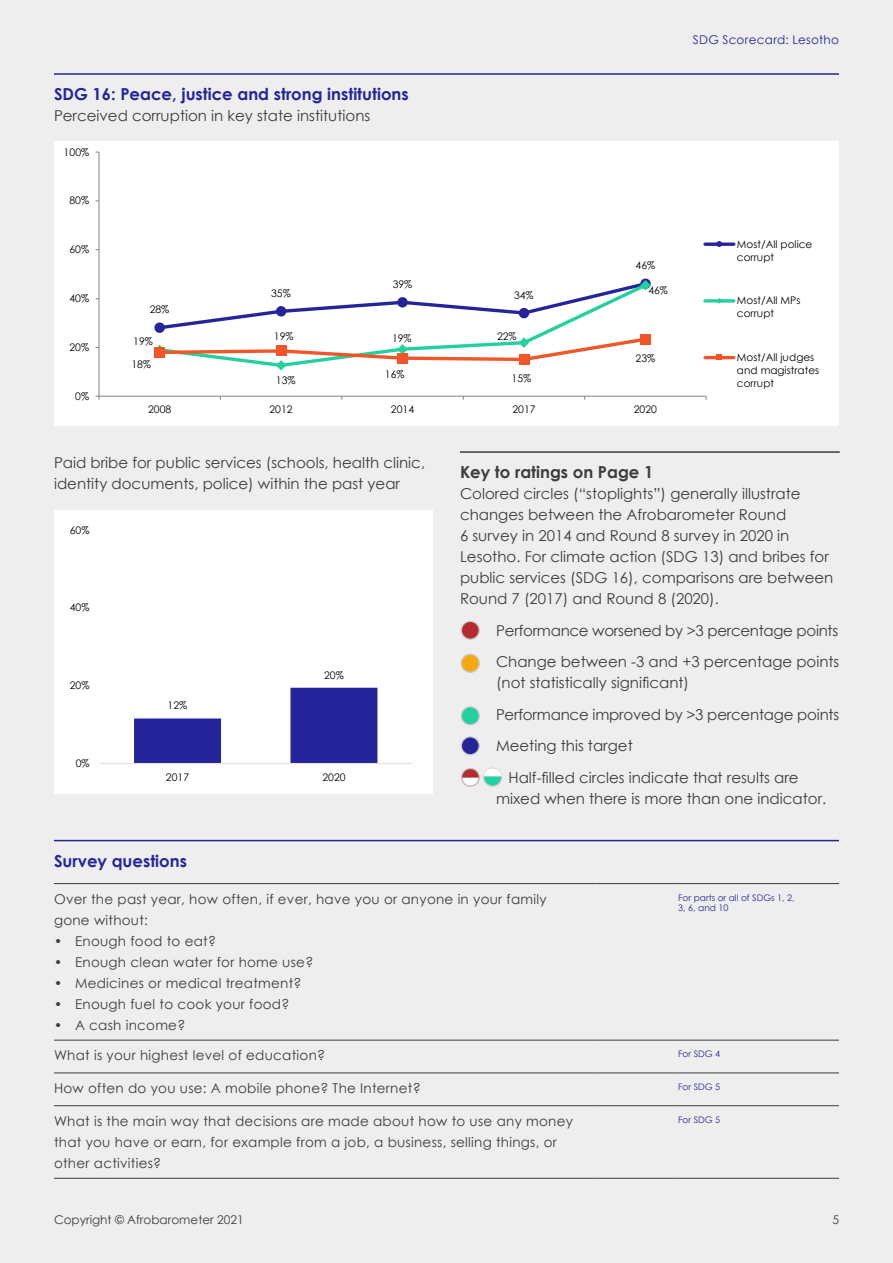
<style>
.page{position:relative;width:893px;height:1263px;background:#eee}
.page>*{position:absolute;margin:0;border:0;box-sizing:border-box;transform-origin:0 0}
.Graph_title___span{font:700 16.5px "Century Gothic";color:#25249b}
.Key_title{font:700 16.5px "Century Gothic";color:#3c3c3c}
.Key_body{font:15px/21px "Century Gothic";color:#3c3c3c}
.Key_body_indent{font:15px/21px "Century Gothic";color:#3c3c3c}
.Graph_subtitle{font:15px/21px "Century Gothic";color:#3c3c3c}
.Key_body_indent-2{font:15px "Century Gothic";letter-spacing:-.02em;color:#3c3c3c}
.Scorecard_body{font:13.5px/21px "Century Gothic";letter-spacing:.02em;color:#3c3c3c}
.t1{font:12px "Century Gothic";color:#3c3c3c}
.t2{font:12px "Century Gothic";letter-spacing:.025em;color:#25249b}
.t3{font:10.5px/12.9px "Century Gothic";color:#000}
.Purple_annotations{font:9px/10.5px "Century Gothic";color:#25249b}
</style>
<div class="page">
<hr style="left:54px;top:840px;width:785px;height:1px;background:#25249b">
<hr style="left:54px;top:883px;width:541px;height:1px;background:#3c3c3c">
<hr style="left:595px;top:883px;width:83px;height:1px;background:#3c3c3c">
<hr style="left:678px;top:883px;width:161px;height:1px;background:#3c3c3c">
<hr style="left:54px;top:1040px;width:541px;height:1px;background:#3c3c3c">
<hr style="left:595px;top:1040px;width:83px;height:1px;background:#3c3c3c">
<hr style="left:678px;top:1040px;width:161px;height:1px;background:#3c3c3c">
<hr style="left:54px;top:1073px;width:541px;height:1px;background:#3c3c3c">
<hr style="left:595px;top:1073px;width:83px;height:1px;background:#3c3c3c">
<hr style="left:678px;top:1073px;width:161px;height:1px;background:#3c3c3c">
<hr style="left:54px;top:1105px;width:541px;height:1px;background:#3c3c3c">
<hr style="left:595px;top:1105px;width:83px;height:1px;background:#3c3c3c">
<hr style="left:678px;top:1105px;width:161px;height:1px;background:#3c3c3c">
<hr style="left:54px;top:1178px;width:541px;height:1px;background:#3c3c3c">
<hr style="left:595px;top:1178px;width:83px;height:1px;background:#3c3c3c">
<hr style="left:678px;top:1178px;width:161px;height:1px;background:#3c3c3c">
<hr style="left:54px;top:73px;width:785px;height:2px;background:#25249b">
<hr style="left:460px;top:451px;width:380px;height:2px;background:#3c3c3c">
<div style="left:461px;top:621px;width:18px;height:18px;background:#b42a2d;border-radius:50%"></div>
<div style="left:461px;top:621px;width:19px;height:19px;border:1px solid #c7c6c6;border-radius:50%"></div>
<div style="left:461px;top:654px;width:18px;height:18px;background:#f7a813;border-radius:50%"></div>
<div style="left:461px;top:654px;width:19px;height:19px;border:1px solid #c7c6c6;border-radius:50%"></div>
<div style="left:461px;top:707px;width:18px;height:18px;background:#23d1a0;border-radius:50%"></div>
<div style="left:461px;top:706px;width:19px;height:19px;border:1px solid #c7c6c6;border-radius:50%"></div>
<div style="left:461px;top:737px;width:18px;height:18px;background:#25249b;border-radius:50%"></div>
<div style="left:461px;top:736px;width:19px;height:19px;border:1px solid #c7c6c6;border-radius:50%"></div>
<div style="left:55px;top:142px;width:783px;height:281px;background:#fff"></div>
<hr style="left:98px;top:152px;width:2px;height:244px;background:#8e8e8e">
<hr style="left:99px;top:396px;width:607px;height:1px;background:#8e8e8e">
<div style="left:640px;top:279px;width:11px;height:10px;background:#25249b;border-radius:50%"></div>
<svg style="left:154px;top:280px;width:497px;height:90px"></svg>
<div style="left:154px;top:347px;width:11px;height:11px;background:#f25528"></div>
<div style="left:276px;top:346px;width:10px;height:10px;background:#f25528"></div>
<div style="left:397px;top:353px;width:11px;height:10px;background:#f25528"></div>
<div style="left:519px;top:354px;width:10px;height:11px;background:#f25528"></div>
<div style="left:640px;top:334px;width:11px;height:10px;background:#f25528"></div>
<svg style="left:705px;top:242px;width:29px;height:4px"></svg>
<svg style="left:716px;top:241px;width:6px;height:6px"></svg>
<svg style="left:705px;top:299px;width:29px;height:4px"></svg>
<svg style="left:716px;top:298px;width:6px;height:6px"></svg>
<hr style="left:705px;top:356px;width:29px;height:3px;background:#f25528">
<svg style="left:716px;top:354px;width:6px;height:6px"></svg>
<div style="left:54px;top:511px;width:377px;height:281px;background:#fff"></div>
<svg style="left:134px;top:688px;width:243px;height:75px"></svg>
<hr style="left:99px;top:763px;width:313px;height:1px;background:#e2e2e2">
<div style="left:461px;top:768px;width:19px;height:19px;border:1px solid #c7c6c6;border-radius:50%"></div>
<div style="left:483px;top:768px;width:19px;height:19px;border:1px solid #c7c6c6;border-radius:50%"></div>
<svg style="left:462px;top:768px;width:39px;height:18px"></svg>
<p class="Graph_title___span" style="left:54px;top:82px;width:356px">SDG 16: Peace, justice and strong institutions</p>
<p class="Graph_subtitle" style="left:54px;top:105px;width:318px">Perceived corruption in key state institutions</p>
<p class="t3" style="left:64px;top:145px;width:27px">100%</p>
<p class="t3" style="left:69px;top:194px;width:21px">80%</p>
<p class="t3" style="left:69px;top:243px;width:21px">60%</p>
<p class="t3" style="left:69px;top:292px;width:21px">40%</p>
<p class="t3" style="left:69px;top:341px;width:21px">20%</p>
<p class="t3" style="left:75px;top:389px;width:15px">0%</p>
<p class="t3" style="left:150px;top:303px;width:21px">28%</p>
<p class="t3" style="left:133px;top:335px;width:21px">19%</p>
<p class="t3" style="left:131px;top:357px;width:21px">18%</p>
<p class="t3" style="left:636px;top:259px;width:21px">46%</p>
<p class="t3" style="left:271px;top:287px;width:21px">35%</p>
<p class="t3" style="left:393px;top:278px;width:21px">39%</p>
<p class="t3" style="left:514px;top:288px;width:21px">34%</p>
<p class="t3" style="left:648px;top:283px;width:21px">46%</p>
<p class="t3" style="left:274px;top:330px;width:21px">19%</p>
<p class="t3" style="left:392px;top:332px;width:21px">19%</p>
<p class="t3" style="left:497px;top:329px;width:21px">22%</p>
<p class="t3" style="left:636px;top:351px;width:21px">23%</p>
<p class="t3" style="left:276px;top:373px;width:21px">13%</p>
<p class="t3" style="left:385px;top:367px;width:21px">16%</p>
<p class="t3" style="left:512px;top:371px;width:21px">15%</p>
<p class="t3" style="left:148px;top:403px;width:25px">2008</p>
<p class="t3" style="left:269px;top:403px;width:25px">2012</p>
<p class="t3" style="left:391px;top:403px;width:25px">2014</p>
<p class="t3" style="left:512px;top:403px;width:25px">2017</p>
<p class="t3" style="left:634px;top:403px;width:25px">2020</p>
<p class="t2" style="left:693px;top:31px;width:148px">SDG Scorecard: Lesotho</p>
<p class="t3" style="left:737px;top:237px;width:77px">Most/All police corrupt</p>
<p class="t3" style="left:737px;top:294px;width:65px">Most/All MPs corrupt</p>
<p class="t3" style="left:737px;top:351px;width:84px">Most/All judges and magistrates corrupt</p>
<p class="Graph_subtitle" style="left:54px;top:452px;width:373px">Paid bribe for public services (schools, health clinic, identity documents, police) within the past year</p>
<p class="t3" style="left:70px;top:523px;width:21px">60%</p>
<p class="t3" style="left:70px;top:601px;width:21px">40%</p>
<p class="t3" style="left:70px;top:679px;width:21px">20%</p>
<p class="t3" style="left:76px;top:757px;width:15px">0%</p>
<p class="t3" style="left:168px;top:699px;width:21px">12%</p>
<p class="t3" style="left:324px;top:668px;width:21px">20%</p>
<p class="t3" style="left:166px;top:770px;width:25px">2017</p>
<p class="t3" style="left:322px;top:770px;width:25px">2020</p>
<p class="Key_title" style="left:460px;top:460px;width:195px">Key to ratings on Page 1</p>
<p class="Key_body" style="left:460px;top:483px;width:375px">Colored circles (“stoplights”) generally illustrate changes between the Afrobarometer Round<br>6 survey in 2014 and Round 8 survey in 2020 in Lesotho. For climate action (SDG 13) and bribes for public services (SDG 16), comparisons are between Round 7 (2017) and Round 8 (2020).</p>
<p class="Key_body_indent-2" style="left:496px;top:620px;width:344px">Performance worsened by &gt;3 percentage points</p>
<p class="Key_body_indent" style="left:496px;top:651px;width:345px">Change between -3 and +3 percentage points (not statistically significant)</p>
<p class="Key_body_indent" style="left:496px;top:704px;width:345px">Performance improved by &gt;3 percentage points</p>
<p class="Key_body_indent" style="left:496px;top:735px;width:138px">Meeting this target</p>
<p class="Key_body_indent" style="left:496px;top:767px;width:332px;text-indent:12px">Half-filled circles indicate that results are mixed when there is more than one indicator.</p>
<p class="Graph_title___span" style="left:54px;top:848px;width:134px">Survey questions</p>
<p class="Scorecard_body" style="left:54px;top:888px;width:494px">Over the past year, how often, if ever, have you or anyone in your family gone without:</p>
<p class="Scorecard_body" style="left:54px;top:930px;width:164px">• Enough food to eat?</p>
<p class="Scorecard_body" style="left:54px;top:951px;width:261px">• Enough clean water for home use?</p>
<p class="Scorecard_body" style="left:54px;top:972px;width:249px">• Medicines or medical treatment?</p>
<p class="Scorecard_body" style="left:54px;top:993px;width:237px">• Enough fuel to cook your food?</p>
<p class="Scorecard_body" style="left:54px;top:1014px;width:133px">• A cash income?</p>
<p class="Purple_annotations" style="left:678px;top:892px;width:118px">For parts or all of SDGs 1, 2,<br>3, 6, and 10</p>
<p class="Scorecard_body" style="left:54px;top:1045px;width:273px">What is your highest level of education?</p>
<p class="Purple_annotations" style="left:678px;top:1048px;width:43px">For SDG 4</p>
<p class="Scorecard_body" style="left:54px;top:1078px;width:368px">How often do you use: A mobile phone? The Internet?</p>
<p class="Purple_annotations" style="left:678px;top:1081px;width:43px">For SDG 5</p>
<p class="Scorecard_body" style="left:54px;top:1110px;width:520px">What is the main way that decisions are made about how to use any money that you have or earn, for example from a job, a business, selling things, or other activities?</p>
<p class="Purple_annotations" style="left:678px;top:1114px;width:43px">For SDG 5</p>
<p class="t1" style="left:54px;top:1211px;width:191px">Copyright © Afrobarometer 2021</p>
<p class="t1" style="left:832px;top:1211px;width:8px">5</p>
</div>
